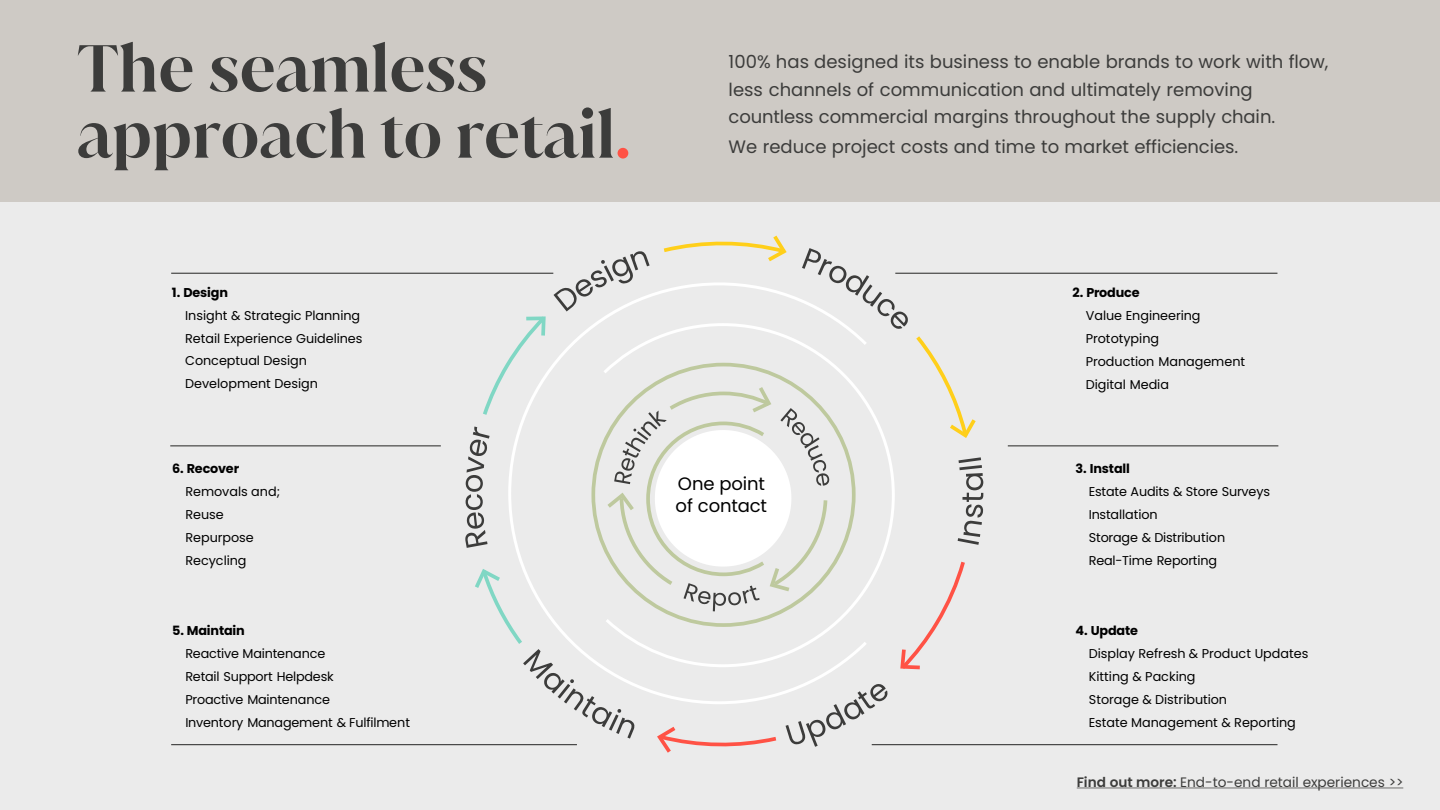
<style>
.page{position:relative;width:1440px;height:810px;background:#ebebeb}
.page>*{position:absolute;margin:0;border:0;box-sizing:border-box;transform-origin:0 0}
.t1{font:600 63.75px/66.2px "Juana";color:#3c3c3b}
.t2{font:18px/27.5px "Poppins";color:#3c3c3b}
.t3{font:18px/21.6px "Poppins";letter-spacing:-.005em;color:#000}
.t4{font:13.65px "Poppins";color:#3c3c3b}
.t5{font:12.75px/23px "Poppins";letter-spacing:-.005em;color:#000}
.t6{font:700 12.75px "Poppins";letter-spacing:-.015em;color:#000}
.s1{color:#ff5245}
.s2{font-weight:600}
</style>
<div class="page">
<div style="left:0;top:0;width:1440px;height:201px;background:#cecac5"></div>
<svg style="left:1077px;top:788px;width:326px;height:1px"></svg>
<hr style="left:171px;top:273px;width:382px;height:1px;background:#3a3a39">
<hr style="left:170px;top:445px;width:271px;height:1px;background:#3a3a39">
<hr style="left:171px;top:744px;width:406px;height:1px;background:#3a3a39">
<hr style="left:895px;top:273px;width:382px;height:1px;background:#3a3a39">
<hr style="left:1008px;top:445px;width:270px;height:1px;background:#3a3a39">
<hr style="left:872px;top:744px;width:406px;height:1px;background:#3a3a39">
<svg style="left:465px;top:235px;width:518px;height:518px"></svg>
<h1 class="t1" style="left:77px;top:40px;width:555px">The seamless approach to retail<span class="s1">.</span></h1>
<p class="t6" style="left:172px;top:286px;width:58px">1. Design</p>
<p class="t5" style="left:185px;top:305px;width:179px">Insight &amp; Strategic Planning<br>Retail Experience Guidelines<br>Conceptual Design<br>Development Design</p>
<p class="t6" style="left:172px;top:463px;width:69px">6. Recover</p>
<p class="t5" style="left:185px;top:481px;width:96px">Removals and;<br>Reuse<br>Repurpose<br>Recycling</p>
<p class="t6" style="left:172px;top:625px;width:74px">5. Maintain</p>
<p class="t5" style="left:185px;top:643px;width:226px">Reactive Maintenance<br>Retail Support Helpdesk<br>Proactive Maintenance<br>Inventory Management &amp; Fulfilment</p>
<h2 class="t2" style="left:729px;top:50px;width:601px">100% has designed its business to enable brands to work with flow, less channels of communication and ultimately removing countless commercial margins throughout the supply chain.</h2>
<h2 class="t2" style="left:729px;top:134px;width:511px">We reduce project costs and time to market efficiencies.</h2>
<h2 class="t3" style="left:676px;top:475px;width:93px">One point of contact</h2>
<p class="t6" style="left:1072px;top:287px;width:69px">2. Produce</p>
<p class="t5" style="left:1086px;top:305px;width:161px">Value Engineering<br>Prototyping<br>Production Management<br>Digital Media</p>
<p class="t6" style="left:1075px;top:463px;width:56px">3. Install</p>
<p class="t5" style="left:1089px;top:482px;width:183px">Estate Audits &amp; Store Surveys<br>Installation<br>Storage &amp; Distribution<br>Real-Time Reporting</p>
<p class="t6" style="left:1075px;top:625px;width:64px">4. Update</p>
<p class="t5" style="left:1089px;top:643px;width:221px">Display Refresh &amp; Product Updates<br>Kitting &amp; Packing<br>Storage &amp; Distribution<br>Estate Management &amp; Reporting</p>
<p class="t4" style="left:1077px;top:776px;width:328px"><span class="s2">Find out more:</span> End-to-end retail experiences &gt;&gt;</p>
</div>
